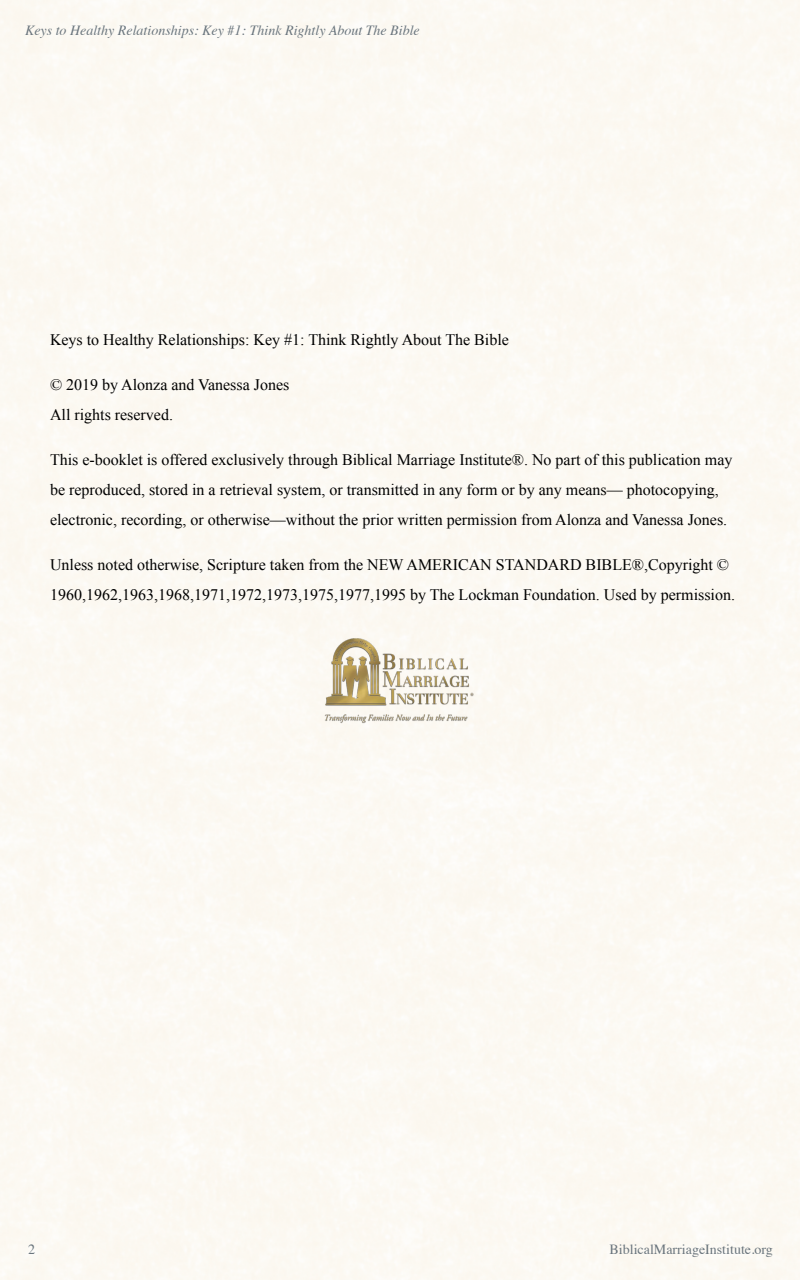
<style>
.page{position:relative;width:800px;height:1280px;background:#fff}
.page>*{position:absolute;margin:0;border:0;box-sizing:border-box;transform-origin:0 0}
.t1{font:16px/30px "Times New Roman";color:#000}
.t2{font:italic 14px "Times";color:#6a757d}
.t3{font:14px "Times";color:#6a757d}
</style>
<div class="page">
<img style="left:319px;top:624px;width:162px;height:127px">
<p class="t2" style="left:25px;top:19px;width:396px">Keys to Healthy Relationships: Key #1: Think Rightly About The Bible</p>
<p class="t1" style="left:50px;top:324px;width:460px">Keys to Healthy Relationships: Key #1: Think Rightly About The Bible</p>
<p class="t1" style="left:50px;top:370px;width:241px">© 2019 by Alonza and Vanessa Jones<br>All rights reserved.</p>
<p class="t1" style="left:50px;top:445px;width:684px">This e-booklet is offered exclusively through Biblical Marriage Institute®. No part of this publication may be reproduced, stored in a retrieval system, or transmitted in any form or by any means— photocopying, electronic, recording, or otherwise—without the prior written permission from Alonza and Vanessa Jones.</p>
<p class="t1" style="left:50px;top:550px;width:687px">Unless noted otherwise, Scripture taken from the NEW AMERICAN STANDARD BIBLE®,Copyright ©<br>1960,1962,1963,1968,1971,1972,1973,1975,1977,1995 by The Lockman Foundation. Used by permission.</p>
<p class="t3" style="left:28px;top:1237px;width:8px">2</p>
<p class="t3" style="left:610px;top:1237px;width:165px">BiblicalMarriageInstitute.org</p>
</div>
